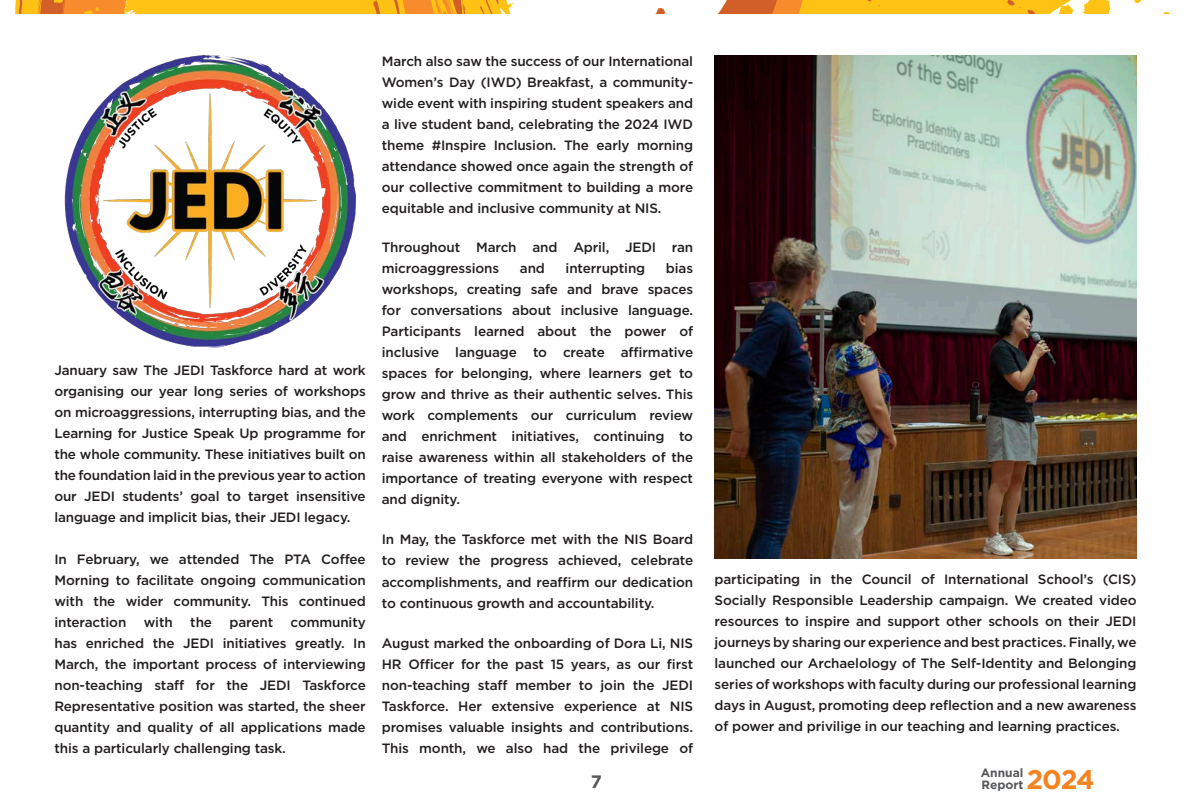
<style>
.page{position:relative;width:1191px;height:808px;background:#fff}
.page>*{position:absolute;margin:0;border:0;box-sizing:border-box;transform-origin:0 0}
.t1{font:700 27px "Gotham";color:#f58321}
.t2{font:700 18px "Gotham";color:#57585a}
.t3{font:500 13.5px/21px "Gotham";letter-spacing:-.01em;color:#231f20;text-align:justify}
.t4{font:700 12px/12px "Gotham";color:#57585a}
</style>
<div class="page">
<svg style="left:15px;top:0;width:1155px;height:14px"></svg>
<img style="left:64px;top:54px;width:292px;height:293px">
<img style="left:714px;top:55px;width:422px;height:504px">
<p class="t3" style="left:54px;top:360px;width:313px">January saw The JEDI Taskforce hard at work organising our year long series of workshops on microaggressions, interrupting bias, and the Learning for Justice Speak Up programme for the whole community. These initiatives built on the foundation laid in the previous year to action our JEDI students’ goal to target insensitive language and implicit bias, their JEDI legacy.</p>
<p class="t3" style="left:54px;top:549px;width:313px">In February, we attended The PTA Coffee Morning to facilitate ongoing communication with the wider community. This continued interaction</p>
<p class="t3" style="left:144px;top:612px;width:30px">with</p>
<p class="t3" style="left:190px;top:612px;width:23px">the</p>
<p class="t3" style="left:229px;top:612px;width:45px">parent</p>
<p class="t3" style="left:54px;top:612px;width:313px;text-indent:236px">community has enriched the JEDI initiatives greatly. In March, the important process of interviewing non-teaching staff for the JEDI Taskforce Representative position was started, the sheer quantity and quality of all applications made this a particularly challenging task.</p>
<p class="t3" style="left:382px;top:50px;width:313px">March also saw the success of our International Women’s Day (IWD) Breakfast, a community&shy;wide event with inspiring student speakers and a live student band, celebrating the 2024 IWD theme #Inspire Inclusion. The early morning attendance showed once again the strength of our collective commitment to building a more equitable and inclusive community at NIS.</p>
<p class="t3" style="left:382px;top:236px;width:313px">Throughout March and April, JEDI ran microaggressions</p>
<p class="t3" style="left:382px;top:257px;width:313px;text-indent:284px">bias workshops, creating safe and brave spaces for conversations about inclusive language.<br>Participants learned about the power of inclusive language to create affirmative spaces for belonging, where learners get to grow and thrive as their authentic selves. This work complements our curriculum review and enrichment initiatives, continuing to raise awareness within all stakeholders of the importance of treating everyone with respect and dignity.</p>
<p class="t3" style="left:382px;top:529px;width:313px">In May, the Taskforce met with the NIS Board to review the progress achieved, celebrate accomplishments, and reaffirm our dedication to continuous growth and accountability.</p>
<p class="t3" style="left:382px;top:632px;width:313px">August marked the onboarding of Dora Li, NIS HR Officer for the past 15 years, as our first non-teaching staff member to join the JEDI Taskforce. Her extensive experience at NIS promises valuable insights and contributions.<br>This month, we also had the privilege of</p>
<p class="t3" style="left:520px;top:257px;width:27px">and</p>
<p class="t3" style="left:565px;top:257px;width:81px">interrupting</p>
<p class="t3" style="left:714px;top:569px;width:423px">participating in the Council of International School’s (CIS)<br>Socially Responsible Leadership campaign. We created video resources to inspire and support other schools on their JEDI journeys by sharing our experience and best practices. Finally, we launched our Archaelology of The Self-Identity and Belonging series of workshops with faculty during our professional learning days in August, promoting deep reflection and a new awareness of power and privilige in our teaching and learning practices.</p>
<h2 class="t2" style="left:591px;top:770px;width:13px">7</h2>
<p class="t4" style="left:980px;top:767px;width:44px">Annual<br>Report</p>
<h1 class="t1" style="left:1026px;top:762px;width:70px">2024</h1>
</div>
